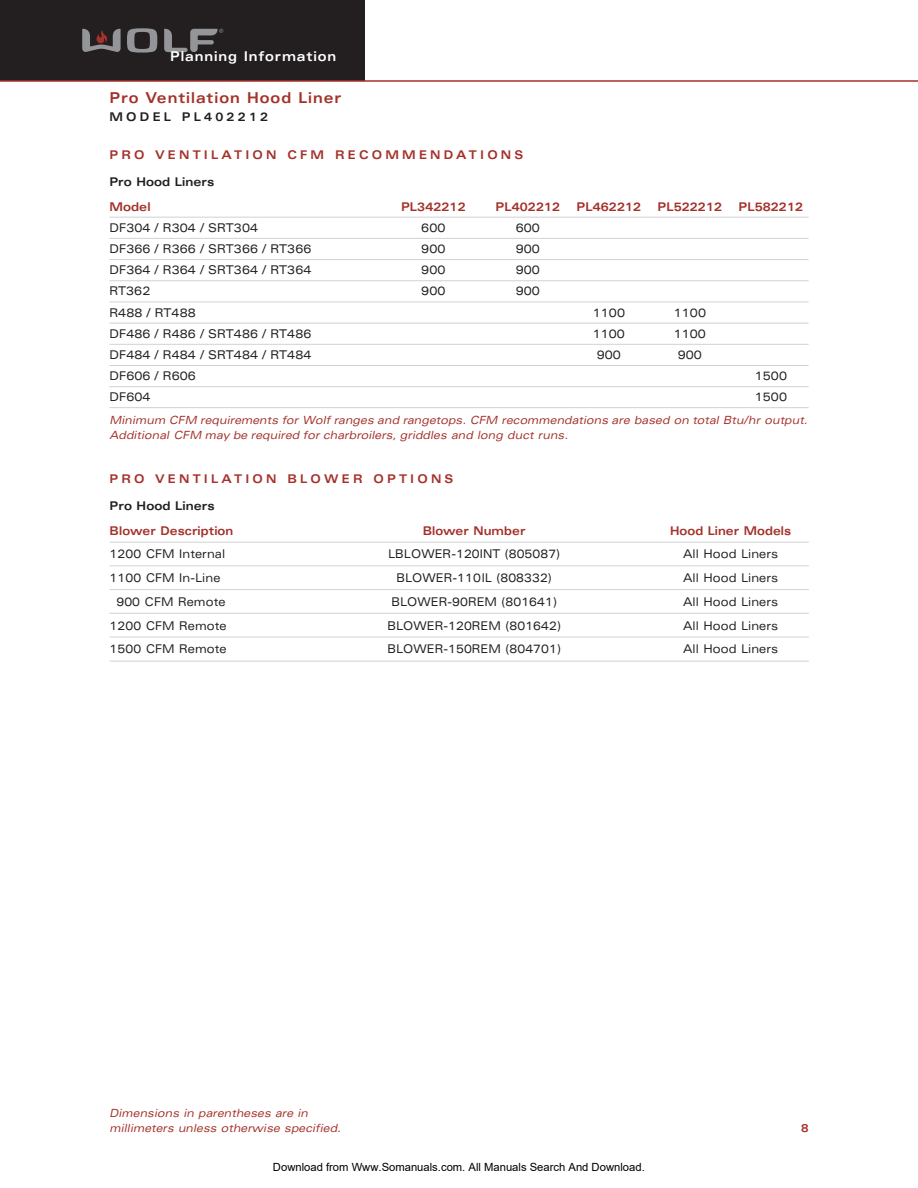
<style>
.page{position:relative;width:918px;height:1188px;background:#fff}
.page>*{position:absolute;margin:0;border:0;box-sizing:border-box;transform-origin:0 0}
.t1{font:700 expanded 15px "Univers";letter-spacing:.075em;color:#a4312a;scale:.88 1}
.t2{font:700 expanded 13.5px "Univers";letter-spacing:.075em;color:#fff;scale:.88 1}
.t3{font:expanded 12px "Univers";letter-spacing:.005em;color:#231f20;scale:.88 1}
.t4{font:expanded 12px "Univers";letter-spacing:.005em;color:#231f20;scale:.9 1}
.t5{font:700 expanded 12px "Univers";letter-spacing:.295em;color:#a4312a;scale:.9 1}
.t6{font:700 expanded 12px "Univers";letter-spacing:.005em;color:#a4312a;scale:.9 1}
.t7{font:700 expanded 12px "Univers";letter-spacing:.005em;color:#a4312a;scale:.88 1}
.t8{font:700 expanded 12px "Univers";letter-spacing:.005em;color:#231f20;scale:.9 1}
.t9{font:700 expanded 12px "Univers";letter-spacing:.295em;color:#231f20;scale:.9 1}
.t10{font:italic expanded 11.25px/15px "Univers";color:#a4312a;scale:.9 1}
.t11{font:11.25px "Arial";color:#000}
.t12{font:700 expanded 11.25px "Univers";color:#a4312a;scale:.9 1}
</style>
<div class="page">
<div style="left:0;top:0;width:364px;height:81px;background:#231f20"></div>
<svg style="left:127px;top:28px;width:30px;height:25px"></svg>
<svg style="left:82px;top:29px;width:39px;height:23px"></svg>
<svg style="left:164px;top:29px;width:59px;height:23px"></svg>
<hr style="left:0;top:80px;width:918px;height:2px;background:#a4312a">
<hr style="left:110px;top:542px;width:699px;height:1px;background:#d1d2d4">
<hr style="left:110px;top:566px;width:699px;height:1px;background:#d1d2d4">
<hr style="left:110px;top:589px;width:699px;height:1px;background:#d1d2d4">
<hr style="left:110px;top:613px;width:699px;height:1px;background:#d1d2d4">
<hr style="left:110px;top:637px;width:699px;height:1px;background:#d1d2d4">
<hr style="left:110px;top:661px;width:699px;height:1px;background:#d1d2d4">
<hr style="left:109px;top:217px;width:700px;height:1px;background:#d1d2d4">
<hr style="left:109px;top:238px;width:700px;height:1px;background:#d1d2d4">
<hr style="left:109px;top:259px;width:700px;height:1px;background:#d1d2d4">
<hr style="left:109px;top:280px;width:700px;height:1px;background:#d1d2d4">
<hr style="left:109px;top:302px;width:700px;height:1px;background:#d1d2d4">
<hr style="left:109px;top:323px;width:700px;height:1px;background:#d1d2d4">
<hr style="left:109px;top:344px;width:700px;height:1px;background:#d1d2d4">
<hr style="left:109px;top:365px;width:700px;height:1px;background:#d1d2d4">
<hr style="left:109px;top:386px;width:700px;height:1px;background:#d1d2d4">
<hr style="left:109px;top:407px;width:700px;height:1px;background:#d1d2d4">
<p class="t2" style="left:170px;top:51px;width:190px">Planning Information</p>
<p class="t1" style="left:110px;top:92px;width:265px">Pro Ventilation Hood Liner</p>
<p class="t9" style="left:110px;top:112px;width:178px">MODEL PL402212</p>
<p class="t5" style="left:110px;top:150px;width:461px">PRO VENTILATION CFM RECOMMENDATIONS</p>
<p class="t8" style="left:109px;top:177px;width:118px">Pro Hood Liners</p>
<p class="t6" style="left:109px;top:202px;width:47px">Model</p>
<p class="t6" style="left:401px;top:202px;width:73px">PL342212</p>
<p class="t6" style="left:496px;top:202px;width:73px">PL402212</p>
<p class="t6" style="left:577px;top:202px;width:73px">PL462212</p>
<p class="t6" style="left:658px;top:202px;width:73px">PL522212</p>
<p class="t6" style="left:739px;top:202px;width:73px">PL582212</p>
<p class="t4" style="left:109px;top:223px;width:167px">DF304 / R304 / SRT304</p>
<p class="t4" style="left:421px;top:223px;width:28px">600</p>
<p class="t4" style="left:516px;top:223px;width:28px">600</p>
<p class="t4" style="left:109px;top:244px;width:226px">DF366 / R366 / SRT366 / RT366</p>
<p class="t4" style="left:421px;top:244px;width:28px">900</p>
<p class="t4" style="left:516px;top:244px;width:28px">900</p>
<p class="t4" style="left:109px;top:266px;width:226px">DF364 / R364 / SRT364 / RT364</p>
<p class="t4" style="left:421px;top:266px;width:28px">900</p>
<p class="t4" style="left:516px;top:266px;width:28px">900</p>
<p class="t4" style="left:109px;top:287px;width:47px">RT362</p>
<p class="t4" style="left:421px;top:287px;width:28px">900</p>
<p class="t4" style="left:516px;top:287px;width:28px">900</p>
<p class="t4" style="left:109px;top:308px;width:97px">R488 / RT488</p>
<p class="t4" style="left:593px;top:308px;width:37px">1100</p>
<p class="t4" style="left:674px;top:308px;width:37px">1100</p>
<p class="t4" style="left:109px;top:329px;width:226px">DF486 / R486 / SRT486 / RT486</p>
<p class="t4" style="left:593px;top:329px;width:37px">1100</p>
<p class="t4" style="left:674px;top:329px;width:37px">1100</p>
<p class="t4" style="left:109px;top:350px;width:226px">DF484 / R484 / SRT484 / RT484</p>
<p class="t4" style="left:597px;top:350px;width:28px">900</p>
<p class="t4" style="left:678px;top:350px;width:28px">900</p>
<p class="t4" style="left:109px;top:372px;width:98px">DF606 / R606</p>
<p class="t4" style="left:755px;top:372px;width:37px">1500</p>
<p class="t4" style="left:109px;top:393px;width:47px">DF604</p>
<p class="t4" style="left:755px;top:393px;width:37px">1500</p>
<p class="t10" style="left:109px;top:414px;width:780px">Minimum CFM requirements for Wolf ranges and rangetops. CFM recommendations are based on total Btu/hr output.<br>Additional CFM may be required for charbroilers, griddles and long duct runs.</p>
<p class="t5" style="left:110px;top:474px;width:384px">PRO VENTILATION BLOWER OPTIONS</p>
<p class="t8" style="left:110px;top:501px;width:118px">Pro Hood Liners</p>
<p class="t7" style="left:110px;top:526px;width:142px">Blower Description</p>
<p class="t7" style="left:423px;top:526px;width:118px">Blower Number</p>
<p class="t7" style="left:670px;top:526px;width:139px">Hood Liner Models</p>
<p class="t3" style="left:110px;top:550px;width:133px">1200 CFM Internal</p>
<p class="t3" style="left:388px;top:550px;width:197px">LBLOWER-120INT (805087)</p>
<p class="t3" style="left:683px;top:550px;width:109px">All Hood Liners</p>
<p class="t3" style="left:110px;top:573px;width:127px">1100 CFM In-Line</p>
<p class="t3" style="left:396px;top:573px;width:178px">BLOWER-110IL (808332)</p>
<p class="t3" style="left:683px;top:573px;width:109px">All Hood Liners</p>
<p class="t3" style="left:116px;top:597px;width:125px">900 CFM Remote</p>
<p class="t3" style="left:391px;top:597px;width:190px">BLOWER-90REM (801641)</p>
<p class="t3" style="left:683px;top:597px;width:109px">All Hood Liners</p>
<p class="t3" style="left:110px;top:621px;width:134px">1200 CFM Remote</p>
<p class="t3" style="left:387px;top:621px;width:199px">BLOWER-120REM (801642)</p>
<p class="t3" style="left:683px;top:621px;width:109px">All Hood Liners</p>
<p class="t3" style="left:110px;top:645px;width:134px">1500 CFM Remote</p>
<p class="t3" style="left:387px;top:645px;width:199px">BLOWER-150REM (804701)</p>
<p class="t3" style="left:683px;top:645px;width:109px">All Hood Liners</p>
<p class="t10" style="left:109px;top:1106px;width:261px">Dimensions in parentheses are in millimeters unless otherwise specified.</p>
<p class="t11" style="left:273px;top:1160px;width:373px">Download from Www.Somanuals.com. All Manuals Search And Download.</p>
<p class="t12" style="left:801px;top:1123px;width:10px">8</p>
</div>
